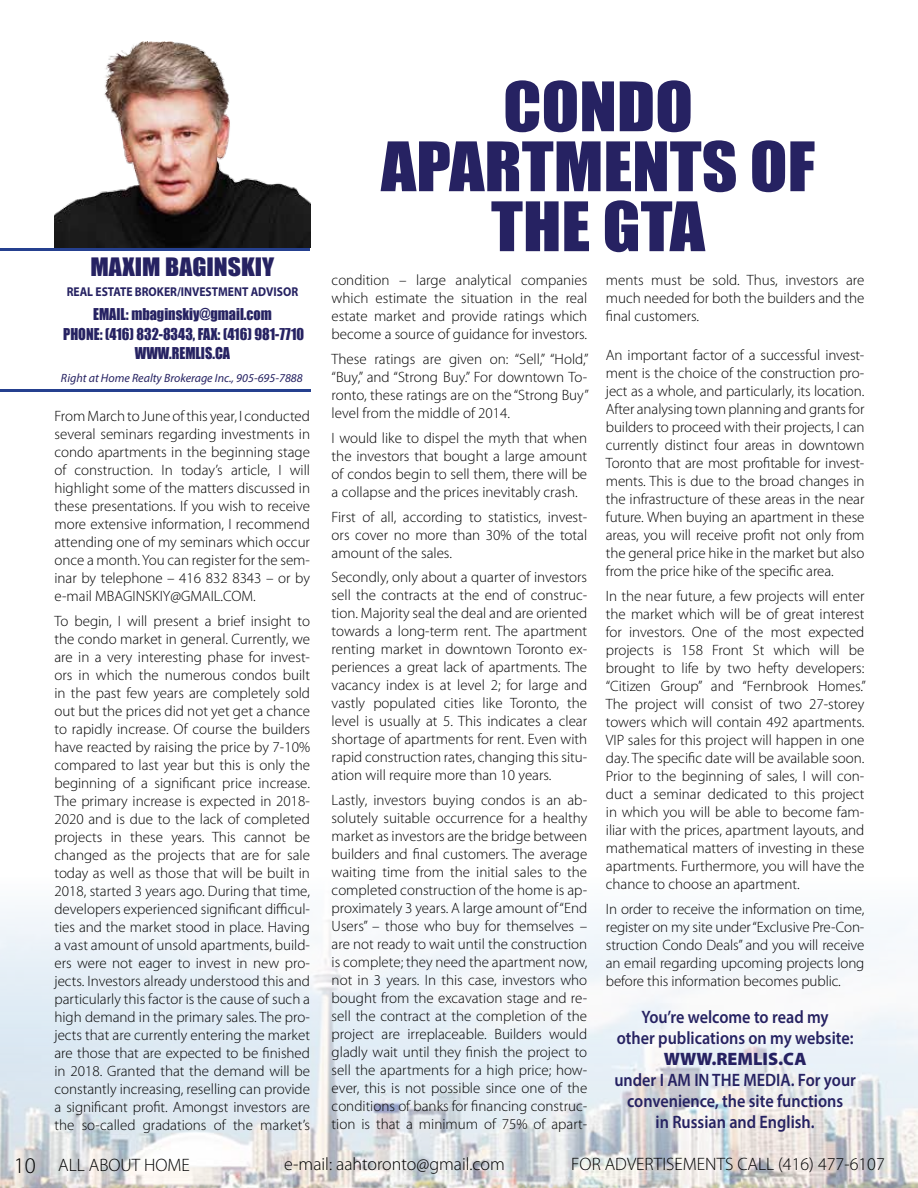
<style>
.page{position:relative;width:918px;height:1188px;background:#fff}
.page>*{position:absolute;margin:0;border:0;box-sizing:border-box;transform-origin:0 0}
.t1{font:63px/60px "Impact";color:#262262;text-align:center;scale:1.1 1}
.t2{font:23.25px "Impact";color:#262262;scale:1.1 1}
.t3{font:600 18px/21px "Myriad Pro";color:#262262;text-align:center;scale:.9 1}
.t4{font:300 18px "Myriad Pro";color:#000}
.t5{font:900 18px "Myriad Pro";color:#262262}
.t6{font:300 15px/18px "Myriad Pro";color:#000;text-align:justify}
.t7{font:15px/19.5px "Impact";color:#262262;text-align:center;scale:.95 1}
.t8{font:700 12.9px "Myriad Pro";color:#262262;scale:.9 1}
.t9{font:italic 12px "Myriad Pro";color:#262262}
.s1{font-size:22.5px}
</style>
<div class="page">
<img style="left:0;top:909px;width:918px;height:279px">
<img style="left:55px;top:42px;width:255px;height:206px">
<hr style="left:0;top:390px;width:310px;height:2px;background:#25408f">
<hr style="left:0;top:248px;width:310px;height:3px;background:#25408f">
<h2 class="t2" style="left:91px;top:249px;width:169px">MAXIM BAGINSKIY</h2>
<p class="t8" style="left:67px;top:283px;width:259px">REAL ESTATE BROKER/INVESTMENT ADVISOR</p>
<p class="t7" style="left:63px;top:304px;width:255px">EMAIL: mbaginskiy@gmail.com<br>PHONE: (416) 832-8343, FAX: (416) 981-7710<br>WWW.REMLIS.CA</p>
<p class="t9" style="left:61px;top:370px;width:243px">Right at Home Realty Brokerage Inc., 905-695-7888</p>
<p class="t6" style="left:54px;top:407px;width:257px">From March to June of this year, I conducted several seminars regarding investments in condo apartments in the beginning stage of construction. In today’s article, I will highlight some of the matters discussed in these presentations. If you wish to receive more extensive information, I recommend attending one of my seminars which occur once a month. You can register for the sem&shy;inar by telephone – 416 832 8343 – or by e-mail MBAGINSKIY@GMAIL.COM.</p>
<p class="t6" style="left:54px;top:612px;width:257px">To begin, I will present a brief insight to the condo market in general. Currently, we are in a very interesting phase for invest&shy;ors in which the numerous condos built in the past few years are completely sold out but the prices did not yet get a chance to rapidly increase. Of course the builders have reacted by raising the price by 7-10% compared to last year but this is only the beginning of a significant price increase.<br>The primary increase is expected in 2018- 2020 and is due to the lack of completed projects in these years. This cannot be changed as the projects that are for sale today as well as those that will be built in 2018, started 3 years ago. During that time, developers experienced significant difficul&shy;ties and the market stood in place. Having a vast amount of unsold apartments, build&shy;ers were not eager to invest in new pro&shy;jects. Investors already understood this and particularly this factor is the cause of such a high demand in the primary sales. The pro&shy;jects that are currently entering the market are those that are expected to be finished in 2018. Granted that the demand will be constantly increasing, reselling can provide a significant profit. Amongst investors are the so-called gradations of the market’s</p>
<h1 class="t1" style="left:381px;top:75px;width:396px">CONDO<br>APARTMENTS OF<br>THE GTA</h1>
<p class="t6" style="left:332px;top:272px;width:257px">condition – large analytical companies which estimate the situation in the real estate market and provide ratings which become a source of guidance for investors.</p>
<p class="t6" style="left:332px;top:350px;width:259px">These ratings are given on: “Sell,” “Hold,” “Buy,” and “Strong Buy.” For downtown To&shy;ronto, these ratings are on the “Strong Buy” level from the middle of 2014.</p>
<p class="t6" style="left:332px;top:429px;width:257px">I would like to dispel the myth that when the investors that bought a large amount of condos begin to sell them, there will be a collapse and the prices inevitably crash.</p>
<p class="t6" style="left:332px;top:508px;width:257px">First of all, according to statistics, invest&shy;ors cover no more than 30% of the total amount of the sales.</p>
<p class="t6" style="left:332px;top:569px;width:257px">Secondly, only about a quarter of investors sell the contracts at the end of construc&shy;tion. Majority seal the deal and are oriented towards a long-term rent. The apartment renting market in downtown Toronto ex&shy;periences a great lack of apartments. The vacancy index is at level 2; for large and vastly populated cities like Toronto, the level is usually at 5. This indicates a clear shortage of apartments for rent. Even with rapid construction rates, changing this situ&shy;ation will require more than 10 years.</p>
<p class="t6" style="left:332px;top:791px;width:257px">Lastly, investors buying condos is an ab&shy;solutely suitable occurrence for a healthy market as investors are the bridge between builders and final customers. The average waiting time from the initial sales to the completed construction of the home is ap&shy;proximately 3 years. A large amount of “End Users” – those who buy for themselves – are not ready to wait until the construction is complete; they need the apartment now, not in 3 years. In this case, investors who bought from the excavation stage and re&shy;sell the contract at the completion of the project are irreplaceable. Builders would gladly wait until they finish the project to sell the apartments for a high price; how&shy;ever, this is not possible since one of the conditions of banks for financing construc&shy;tion is that a minimum of 75% of apart-</p>
<p class="t6" style="left:606px;top:272px;width:260px">ments must be sold. Thus, investors are much needed for both the builders and the final customers.</p>
<p class="t6" style="left:606px;top:347px;width:260px">An important factor of a successful invest&shy;ment is the choice of the construction pro&shy;ject as a whole, and particularly, its location.<br>After analysing town planning and grants for builders to proceed with their projects, I can currently distinct four areas in downtown Toronto that are most profitable for invest&shy;ments. This is due to the broad changes in the infrastructure of these areas in the near future. When buying an apartment in these areas, you will receive profit not only from the general price hike in the market but also from the price hike of the specific area.</p>
<p class="t6" style="left:606px;top:587px;width:262px">In the near future, a few projects will enter the market which will be of great interest for investors. One of the most expected projects is 158 Front St which will be brought to life by two hefty developers: “Citizen Group” and “Fernbrook Homes.” The project will consist of two 27-storey towers which will contain 492 apartments.<br>VIP sales for this project will happen in one day. The specific date will be available soon.<br>Prior to the beginning of sales, I will con&shy;duct a seminar dedicated to this project in which you will be able to become fam&shy;iliar with the prices, apartment layouts, and mathematical matters of investing in these apartments. Furthermore, you will have the chance to choose an apartment.</p>
<p class="t6" style="left:606px;top:900px;width:260px">In order to receive the information on time, register on my site under “Exclusive Pre-Con&shy;struction Condo Deals” and you will receive an email regarding upcoming projects long before this information becomes public.</p>
<p class="t3" style="left:617px;top:1006px;width:265px">You’re welcome to read my<br>other publications on my website:</p>
<p class="t5" style="left:664px;top:1048px;width:144px">WWW.REMLIS.CA</p>
<p class="t3" style="left:614px;top:1069px;width:270px">under I AM IN THE MEDIA. For your convenience, the site functions<br>in Russian and English.</p>
<p class="t4" style="left:14px;top:1155px;width:178px"><span class="s1">10</span> ALL ABOUT HOME</p>
<p class="t4" style="left:284px;top:1154px;width:222px">e-mail: aahtoronto@gmail.com</p>
<p class="t4" style="left:571px;top:1154px;width:315px">FOR ADVERTISEMENTS CALL (416) 477-6107</p>
</div>
